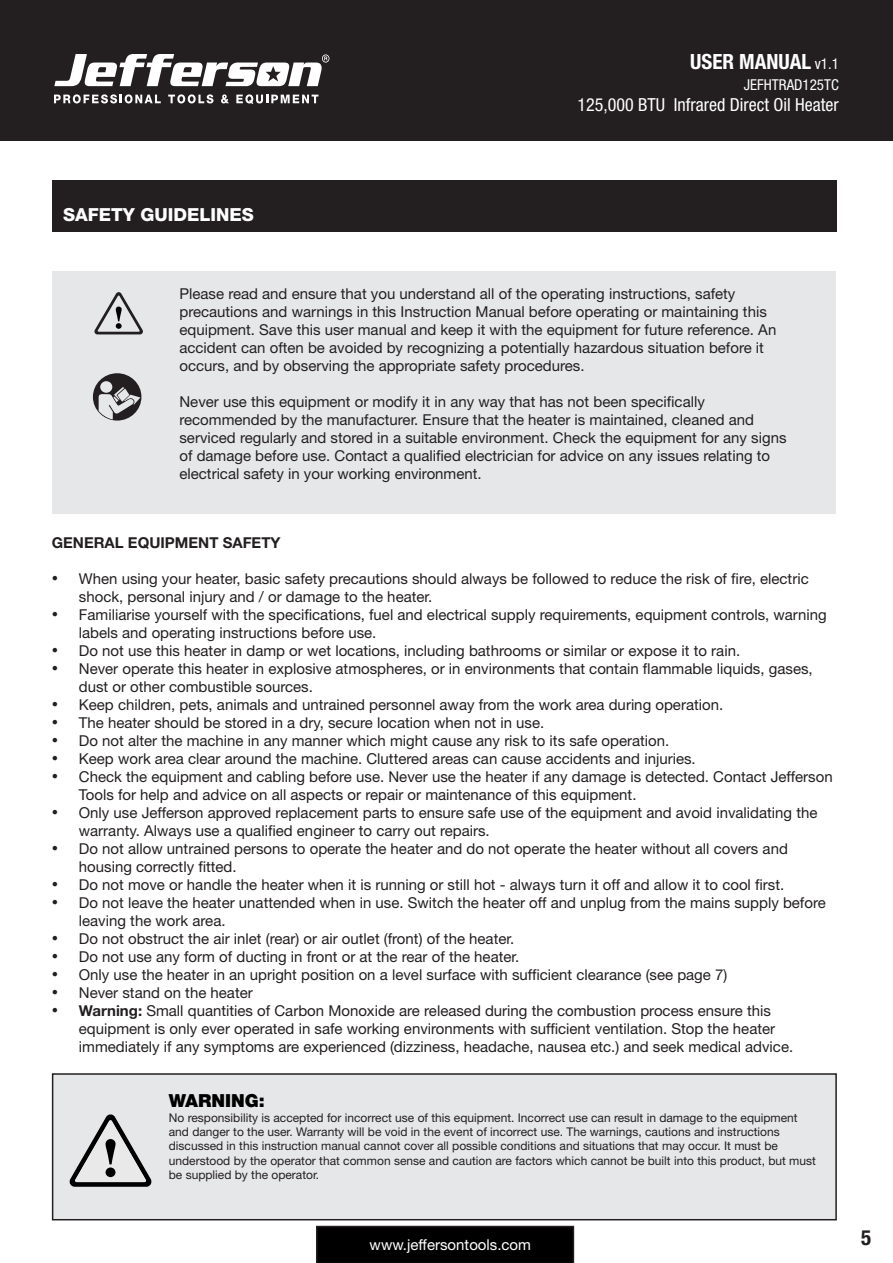
<style>
.page{position:relative;width:893px;height:1263px;background:#fff}
.page>*{position:absolute;margin:0;border:0;box-sizing:border-box;transform-origin:0 0}
.t1{font:700 condensed 21px "Helvetica Neue LT Std";color:#fff}
.t2{font:700 condensed 21px "Helvetica Neue LT Std";color:#231f20}
.t3{font:condensed 18px "Helvetica Neue LT Std";color:#fff}
.t4{font:800 18px "Helvetica Neue LT Std";color:#fff}
.t5{font:900 18px "Helvetica Neue LT Std";color:#000}
.t6{font:15px/18px "Helvetica Neue LT Std";color:#231f20}
.t7{font:15px "Helvetica Neue LT Std";color:#fff}
.t8{font:700 15px "Helvetica Neue LT Std";color:#231f20}
.t9{font:condensed 15px "Helvetica Neue LT Std";color:#fff}
.t10{font:12px/14.4px "Helvetica Neue LT Std";color:#231f20}
.s1{font-weight:400;font-size:15px}
.s2{font-family:"Times New Roman";font-size:18px}
.s3{font-weight:700}
</style>
<div class="page">
<div style="left:0;top:0;width:893px;height:141px;background:#231f20"></div>
<svg style="left:316px;top:1226px;width:258px;height:37px;background:#010101"></svg>
<svg style="left:54px;top:94px;width:107px;height:9px"></svg>
<svg style="left:168px;top:94px;width:45px;height:9px"></svg>
<svg style="left:221px;top:94px;width:8px;height:9px"></svg>
<svg style="left:236px;top:94px;width:82px;height:10px"></svg>
<svg style="left:54px;top:54px;width:275px;height:32px"></svg>
<div style="left:52px;top:181px;width:785px;height:51px;background:#231f20"></div>
<div style="left:52px;top:271px;width:783px;height:242px;background:#e6e7e9"></div>
<div style="left:53px;top:1074px;width:783px;height:146px;background:#e6e7e9"></div>
<div style="left:52px;top:1073px;width:785px;height:147px;border:2px solid #231f20"></div>
<svg style="left:69px;top:1114px;width:83px;height:73px"></svg>
<div style="left:106px;top:1167px;width:9px;height:10px;background:#000001;border-radius:50%"></div>
<svg style="left:93px;top:373px;width:48px;height:48px"></svg>
<svg style="left:94px;top:292px;width:49px;height:42px"></svg>
<h1 class="t1" style="left:690px;top:49px;width:150px">USER MANUAL <span class="s1">v1.1</span></h1>
<p class="t9" style="left:744px;top:76px;width:96px">JEFHTRAD125TC</p>
<p class="t3" style="left:578px;top:94px;width:263px">125,000 BTU Infrared Direct Oil Heater</p>
<p class="t4" style="left:63px;top:204px;width:192px">SAFETY GUIDELINES</p>
<p class="t6" style="left:179px;top:285px;width:598px">Please read and ensure that you understand all of the operating instructions, safety precautions and warnings in this Instruction Manual before operating or maintaining this equipment. Save this user manual and keep it with the equipment for future reference. An accident can often be avoided by recognizing a potentially hazardous situation before it occurs, and by observing the appropriate safety procedures.</p>
<p class="t6" style="left:179px;top:393px;width:609px">Never use this equipment or modify it in any way that has not been specifically recommended by the manufacturer. Ensure that the heater is maintained, cleaned and serviced regularly and stored in a suitable environment. Check the equipment for any signs of damage before use. Contact a qualified electrician for advice on any issues relating to electrical safety in your working environment.</p>
<p class="t8" style="left:52px;top:533px;width:230px">GENERAL EQUIPMENT SAFETY</p>
<p class="t6" style="left:79px;top:570px;width:731px;text-indent:-27px"><span class="s2">•</span> When using your heater, basic safety precautions should always be followed to reduce the risk of fire, electric shock, personal injury and / or damage to the heater.</p>
<p class="t6" style="left:79px;top:606px;width:749px;text-indent:-27px"><span class="s2">•</span> Familiarise yourself with the specifications, fuel and electrical supply requirements, equipment controls, warning labels and operating instructions before use.</p>
<p class="t6" style="left:52px;top:642px;width:690px"><span class="s2">•</span> Do not use this heater in damp or wet locations, including bathrooms or similar or expose it to rain.</p>
<p class="t6" style="left:79px;top:660px;width:735px;text-indent:-27px"><span class="s2">•</span> Never operate this heater in explosive atmospheres, or in environments that contain flammable liquids, gases, dust or other combustible sources.</p>
<p class="t6" style="left:52px;top:696px;width:673px"><span class="s2">•</span> Keep children, pets, animals and untrained personnel away from the work area during operation.</p>
<p class="t6" style="left:52px;top:714px;width:494px"><span class="s2">•</span> The heater should be stored in a dry, secure location when not in use.</p>
<p class="t6" style="left:52px;top:732px;width:619px"><span class="s2">•</span> Do not alter the machine in any manner which might cause any risk to its safe operation.</p>
<p class="t6" style="left:52px;top:750px;width:645px"><span class="s2">•</span> Keep work area clear around the machine. Cluttered areas can cause accidents and injuries.</p>
<p class="t6" style="left:79px;top:768px;width:755px;text-indent:-27px"><span class="s2">•</span> Check the equipment and cabling before use. Never use the heater if any damage is detected. Contact Jefferson<br>Tools for help and advice on all aspects or repair or maintenance of this equipment.</p>
<p class="t6" style="left:79px;top:804px;width:740px;text-indent:-27px"><span class="s2">•</span> Only use Jefferson approved replacement parts to ensure safe use of the equipment and avoid invalidating the warranty. Always use a qualified engineer to carry out repairs.</p>
<p class="t6" style="left:79px;top:840px;width:711px;text-indent:-27px"><span class="s2">•</span> Do not allow untrained persons to operate the heater and do not operate the heater without all covers and housing correctly fitted.</p>
<p class="t6" style="left:52px;top:876px;width:734px"><span class="s2">•</span> Do not move or handle the heater when it is running or still hot - always turn it off and allow it to cool first.</p>
<p class="t6" style="left:79px;top:894px;width:748px;text-indent:-27px"><span class="s2">•</span> Do not leave the heater unattended when in use. Switch the heater off and unplug from the mains supply before leaving the work area.</p>
<p class="t6" style="left:52px;top:930px;width:464px"><span class="s2">•</span> Do not obstruct the air inlet (rear) or air outlet (front) of the heater.</p>
<p class="t6" style="left:52px;top:948px;width:469px"><span class="s2">•</span> Do not use any form of ducting in front or at the rear of the heater.</p>
<p class="t6" style="left:52px;top:966px;width:677px"><span class="s2">•</span> Only use the heater in an upright position on a level surface with sufficient clearance (see page 7)</p>
<p class="t6" style="left:52px;top:984px;width:202px"><span class="s2">•</span> Never stand on the heater</p>
<p class="t6" style="left:79px;top:1002px;width:716px;text-indent:-27px"><span class="s2">•</span> <span class="s3">Warning:</span> Small quantities of Carbon Monoxide are released during the combustion process ensure this equipment is only ever operated in safe working environments with sufficient ventilation. Stop the heater immediately if any symptoms are experienced (dizziness, headache, nausea etc.) and seek medical advice.</p>
<p class="t5" style="left:169px;top:1090px;width:98px">WARNING:</p>
<p class="t10" style="left:169px;top:1110px;width:649px">No responsibility is accepted for incorrect use of this equipment. Incorrect use can result in damage to the equipment and danger to the user. Warranty will be void in the event of incorrect use. The warnings, cautions and instructions discussed in this instruction manual cannot cover all possible conditions and situations that may occur. It must be understood by the operator that common sense and caution are factors which cannot be built into this product, but must be supplied by the operator.</p>
<p class="t7" style="left:370px;top:1235px;width:163px">www.jeffersontools.com</p>
<h1 class="t2" style="left:861px;top:1225px;width:12px">5</h1>
</div>
